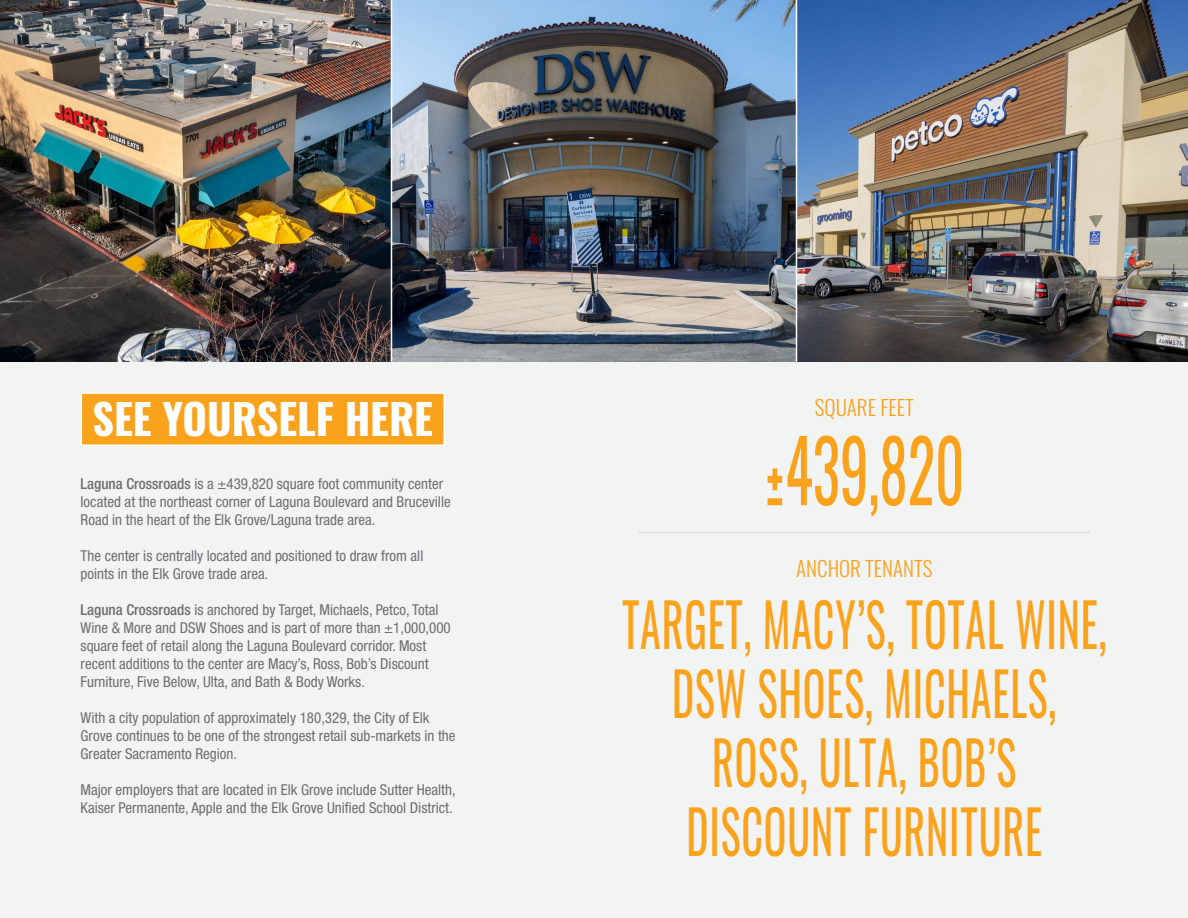
<style>
.page{position:relative;width:1188px;height:918px;background:#fff}
.page>*{position:absolute;margin:0;border:0;box-sizing:border-box;transform-origin:0 0}
.t1{font:85.5px "Oswald";color:#faa21b;scale:.67 1}
.t2{font:60px/69px "Oswald";letter-spacing:.02em;color:#faa21b;text-align:center;scale:.7 1}
.t3{font:700 42px "Oswald";color:#fff}
.t4{font:300 21px "Oswald";color:#faa21b}
.t5{font:condensed 15px/18px "Helvetica Neue LT Std";color:#6d6e71}
.s1{font-weight:500}
</style>
<div class="page">
<div style="left:0;top:360px;width:1188px;height:558px;background:#f2f3f3"></div>
<hr style="left:639px;top:532px;width:451px;height:1px;background:#dcddde">
<div style="left:81px;top:392px;width:364px;height:54px;background:#faa21b;border:2px solid #fff"></div>
<img style="left:0;top:0;width:1188px;height:362px">
<hr style="left:391px;top:0;width:1px;height:362px;background:#fff">
<hr style="left:796px;top:0;width:1px;height:362px;background:#fff">
<h3 class="t3" style="left:92px;top:397px;width:342px">SEE YOURSELF HERE</h3>
<p class="t5" style="left:81px;top:475px;width:372px"><span class="s1">Laguna Crossroads</span> is a ±439,820 square foot community center located at the northeast corner of Laguna Boulevard and Bruceville<br>Road in the heart of the Elk Grove/Laguna trade area.</p>
<p class="t5" style="left:81px;top:547px;width:344px">The center is centrally located and positioned to draw from all points in the Elk Grove trade area.</p>
<p class="t5" style="left:81px;top:601px;width:372px"><span class="s1">Laguna Crossroads</span> is anchored by Target, Michaels, Petco, Total Wine &amp; More and DSW Shoes and is part of more than ±1,000,000 square feet of retail along the Laguna Boulevard corridor. Most recent additions to the center are Macy’s, Ross, Bob’s Discount Furniture, Five Below, Ulta, and Bath &amp; Body Works.</p>
<p class="t5" style="left:81px;top:709px;width:376px">With a city population of approximately 180,329, the City of Elk<br>Grove continues to be one of the strongest retail sub-markets in the<br>Greater Sacramento Region.</p>
<p class="t5" style="left:81px;top:781px;width:377px">Major employers that are located in Elk Grove include Sutter Health,<br>Kaiser Permanente, Apple and the Elk Grove Unified School District.</p>
<h3 class="t4" style="left:815px;top:388px;width:100px">SQUARE FEET</h3>
<h1 class="t1" style="left:764px;top:394px;width:300px">±439,820</h1>
<h3 class="t4" style="left:796px;top:550px;width:138px">ANCHOR TENANTS</h3>
<h2 class="t2" style="left:622px;top:584px;width:694px">TARGET, MACY’S, TOTAL WINE,<br>DSW SHOES, MICHAELS,<br>ROSS, ULTA, BOB’S<br>DISCOUNT FURNITURE</h2>
</div>
